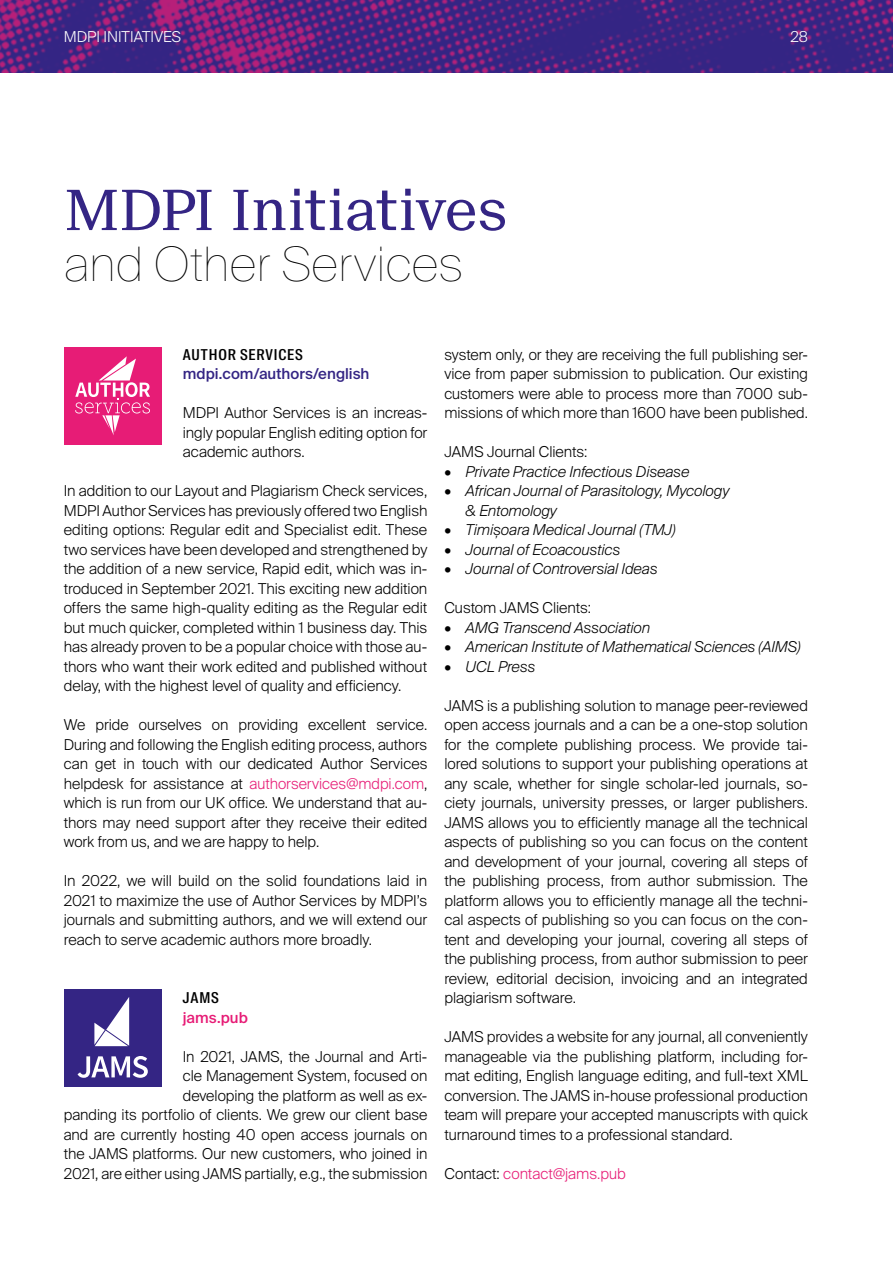
<style>
.page{position:relative;width:893px;height:1263px;background:#fff}
.page>*{position:absolute;margin:0;border:0;box-sizing:border-box;transform-origin:0 0}
.t1{font:55.5px "Suisse Neue";letter-spacing:-.02em;color:#342584}
.t2{font:200 47.4px "Suisse Intl";letter-spacing:-.01em;color:#000}
.t3{font:300 15px/19.5px "Suisse Intl";color:#000;text-align:justify}
.t4{font:italic 300 15px/19.5px "Suisse Intl";letter-spacing:-.005em;color:#000}
.t5{font:300 15px "Suisse Intl";color:#e71c76}
.t6{font:500 15px "Suisse Intl";letter-spacing:.005em;color:#342584}
.t7{font:500 15px "Suisse Intl Cond";letter-spacing:.05em;color:#000}
.t8{font:300 15px "Suisse Intl";color:#fff}
.t9{font:500 15px "Suisse Intl";letter-spacing:.005em;color:#e71c76}
.s1{color:#e71c76}
.s2{color:#000}
</style>
<div class="page">
<img style="left:0;top:0;width:893px;height:72px">
<div style="left:64px;top:989px;width:98px;height:98px;background:#342584"></div>
<svg style="left:78px;top:1056px;width:70px;height:22px"></svg>
<svg style="left:94px;top:997px;width:35px;height:49px"></svg>
<div style="left:64px;top:347px;width:98px;height:98px;background:#e71c76"></div>
<svg style="left:75px;top:356px;width:75px;height:79px"></svg>
<p class="t8" style="left:64px;top:28px;width:119px">MDPI INITIATIVES</p>
<h1 class="t1" style="left:64px;top:178px;width:445px">MDPI Initiatives</h1>
<h2 class="t2" style="left:64px;top:237px;width:400px">and Other Services</h2>
<p class="t8" style="left:790px;top:28px;width:19px">28</p>
<p class="t7" style="left:183px;top:346px;width:121px">AUTHOR SERVICES</p>
<p class="t6" style="left:183px;top:365px;width:188px">mdpi.com/authors/english</p>
<p class="t3" style="left:183px;top:403px;width:246px">MDPI Author Services is an increas&shy;ingly popular English editing option for academic authors.</p>
<p class="t3" style="left:64px;top:481px;width:365px">In addition to our Layout and Plagiarism Check services, MDPI Author Services has previously offered two English editing options: Regular edit and Specialist edit. These two services have been developed and strengthened by the addition of a new service, Rapid edit, which was in&shy;troduced in September 2021. This exciting new addition offers the same high-quality editing as the Regular edit but much quicker, completed within 1 business day. This has already proven to be a popular choice with those au&shy;thors who want their work edited and published without delay, with the highest level of quality and efficiency.</p>
<p class="t3" style="left:64px;top:715px;width:365px">We pride ourselves on providing excellent service.<br>During and following the English editing process, authors can get in touch with our dedicated Author Services helpdesk for assistance at <span class="s1">authorservices@mdpi.com</span>, which is run from our UK office. We understand that au&shy;thors may need support after they receive their edited work from us, and we are happy to help.</p>
<p class="t3" style="left:64px;top:871px;width:365px">In 2022, we will build on the solid foundations laid in 2021 to maximize the use of Author Services by MDPI’s journals and submitting authors, and we will extend our reach to serve academic authors more broadly.</p>
<p class="t7" style="left:183px;top:989px;width:37px">JAMS</p>
<p class="t9" style="left:183px;top:1009px;width:67px">jams.pub</p>
<p class="t3" style="left:64px;top:1047px;width:365px;text-align:right">In 2021, JAMS, the Journal and Arti-<br>cle Management System, focused on<br>developing the platform as well as ex-<br>panding its portfolio of clients. We grew our client base and are currently hosting 40 open access journals on the JAMS platforms. Our new customers, who joined in 2021, are either using JAMS partially, e.g., the submission</p>
<p class="t3" style="left:444px;top:345px;width:365px">system only, or they are receiving the full publishing ser&shy;vice from paper submission to publication. Our existing customers were able to process more than 7000 sub&shy;missions of which more than 1600 have been published.</p>
<p class="t3" style="left:444px;top:442px;width:145px">JAMS Journal Clients:</p>
<p class="t4" style="left:444px;top:462px;width:246px">• Private Practice Infectious Disease</p>
<p class="t4" style="left:466px;top:481px;width:265px;text-indent:-21px">• African Journal of Parasitology, Mycology &amp; Entomology</p>
<p class="t4" style="left:444px;top:520px;width:233px">• Timișoara Medical Journal (TMJ)</p>
<p class="t4" style="left:444px;top:540px;width:177px">• Journal of Ecoacoustics</p>
<p class="t4" style="left:444px;top:559px;width:215px">• Journal of Controversial Ideas</p>
<p class="t3" style="left:444px;top:598px;width:148px">Custom JAMS Clients:</p>
<p class="t4" style="left:444px;top:618px;width:207px">• AMG Transcend Association</p>
<p class="t4" style="left:444px;top:637px;width:358px">• American Institute of Mathematical Sciences (AIMS)</p>
<p class="t4" style="left:444px;top:657px;width:92px">• UCL Press</p>
<p class="t3" style="left:444px;top:696px;width:365px">JAMS is a publishing solution to manage peer-reviewed open access journals and a can be a one-stop solution for the complete publishing process. We provide tai&shy;lored solutions to support your publishing operations at any scale, whether for single scholar-led journals, so&shy;ciety journals, university presses, or larger publishers.<br>JAMS allows you to efficiently manage all the technical aspects of publishing so you can focus on the content and development of your journal, covering all steps of the publishing process, from author submission. The platform allows you to efficiently manage all the techni&shy;cal aspects of publishing so you can focus on the con&shy;tent and developing your journal, covering all steps of the publishing process, from author submission to peer review, editorial decision, invoicing and an integrated plagiarism software.</p>
<p class="t3" style="left:444px;top:1027px;width:365px">JAMS provides a website for any journal, all conveniently manageable via the publishing platform, including for&shy;mat editing, English language editing, and full-text XML conversion. The JAMS in-house professional production team will prepare your accepted manuscripts with quick turnaround times to a professional standard.</p>
<p class="t5" style="left:444px;top:1165px;width:183px"><span class="s2">Contact:</span> contact@jams.pub</p>
</div>
